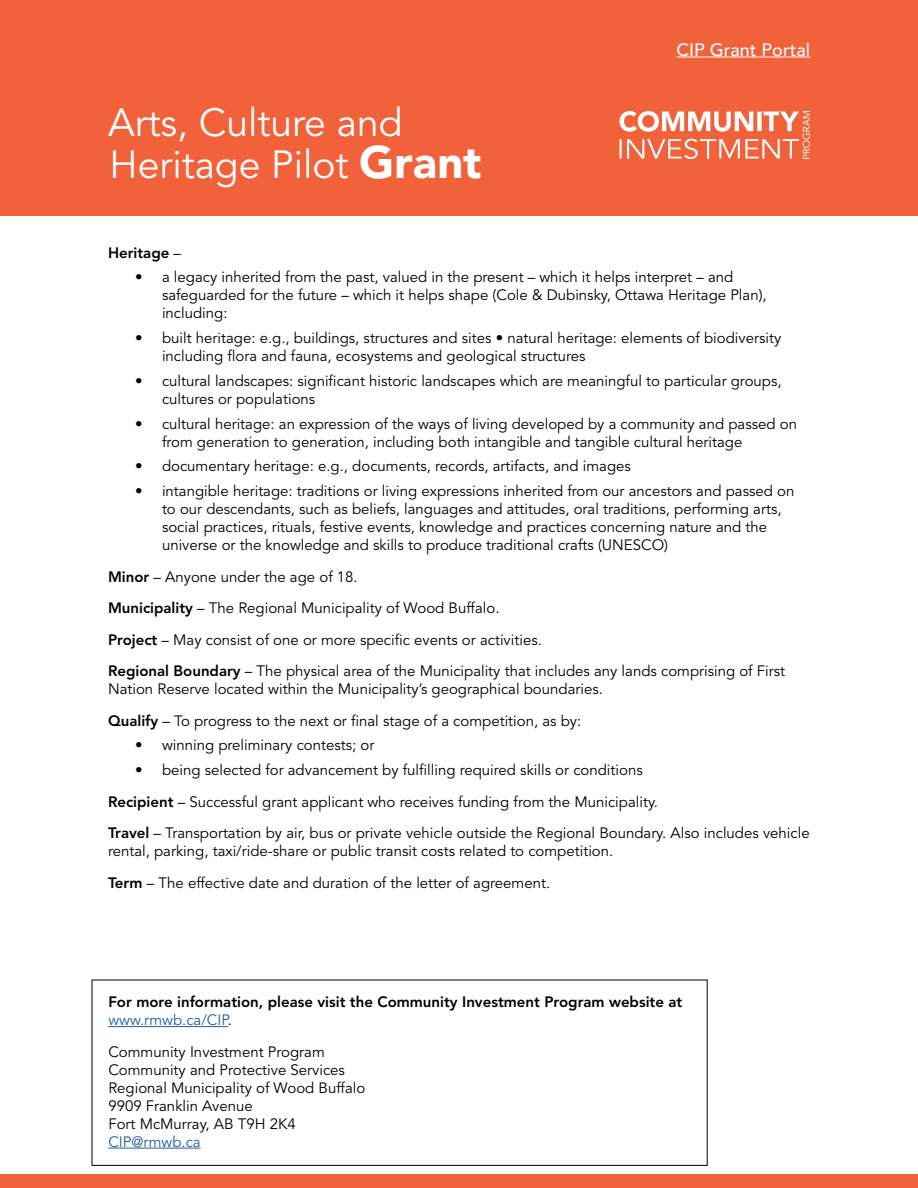
<style>
.page{position:relative;width:918px;height:1188px;background:#fff}
.page>*{position:absolute;margin:0;border:0;box-sizing:border-box;transform-origin:0 0}
.t1{font:39px/41.8px "Avenir LT Std";color:#fff}
.t2{font:500 18px "Avenir";color:#fff}
.t3{font:15px/18px "Avenir LT Std";color:#000}
.t4{font:800 15px/18px "Avenir LT Std";color:#000}
.t5{font:15px "Avenir LT Std";color:#215e9e}
.s1{font-weight:900;font-size:45.15px}
.s2{font-weight:400}
.s3{font-weight:800}
.s4{font-weight:400;color:#215e9e}
</style>
<div class="page">
<div style="left:0;top:0;width:918px;height:216px;background:#f1623b"></div>
<svg style="left:620px;top:111px;width:190px;height:48px"></svg>
<hr style="left:677px;top:57px;width:133px;height:1px;background:#fff">
<div style="left:0;top:1174px;width:918px;height:14px;background:#f1623b"></div>
<hr style="left:108px;top:1026px;width:120px;height:1px;background:#215e9e">
<hr style="left:108px;top:1148px;width:93px;height:1px;background:#215e9e">
<div style="left:92px;top:980px;width:615px;height:186px;border:1px solid #000"></div>
<h1 class="t1" style="left:108px;top:103px;width:375px">Arts, Culture and<br>Heritage Pilot <span class="s1">Grant</span></h1>
<p class="t2" style="left:677px;top:34px;width:135px">CIP Grant Portal</p>
<p class="t4" style="left:108px;top:243px;width:75px">Heritage <span class="s2">–</span></p>
<p class="t3" style="left:162px;top:269px;width:606px;text-indent:-27px">• a legacy inherited from the past, valued in the present – which it helps interpret – and safeguarded for the future – which it helps shape (Cole &amp; Dubinsky, Ottawa Heritage Plan), including:</p>
<p class="t3" style="left:162px;top:329px;width:621px;text-indent:-27px">• built heritage: e.g., buildings, structures and sites • natural heritage: elements of biodiversity including flora and fauna, ecosystems and geological structures</p>
<p class="t3" style="left:162px;top:372px;width:621px;text-indent:-27px">• cultural landscapes: significant historic landscapes which are meaningful to particular groups, cultures or populations</p>
<p class="t3" style="left:162px;top:415px;width:637px;text-indent:-27px">• cultural heritage: an expression of the ways of living developed by a community and passed on from generation to generation, including both intangible and tangible cultural heritage</p>
<p class="t3" style="left:135px;top:458px;width:497px">• documentary heritage: e.g., documents, records, artifacts, and images</p>
<p class="t3" style="left:162px;top:482px;width:634px;text-indent:-27px">• intangible heritage: traditions or living expressions inherited from our ancestors and passed on to our descendants, such as beliefs, languages and attitudes, oral traditions, performing arts, social practices, rituals, festive events, knowledge and practices concerning nature and the universe or the knowledge and skills to produce traditional crafts (UNESCO)</p>
<p class="t3" style="left:108px;top:561px;width:679px;line-height:31.5px"><span class="s3">Minor</span> – Anyone under the age of 18.<br><span class="s3">Municipality</span> – The Regional Municipality of Wood Buffalo.<br><span class="s3">Project</span> – May consist of one or more specific events or activities.<br><span class="s3">Regional Boundary</span> – The physical area of the Municipality that includes any lands comprising of First</p>
<p class="t3" style="left:108px;top:674px;width:496px;line-height:31.5px">Nation Reserve located within the Municipality’s geographical boundaries.<br><span class="s3">Qualify</span> – To progress to the next or final stage of a competition, as by:</p>
<p class="t3" style="left:135px;top:737px;width:241px">• winning preliminary contests; or</p>
<p class="t3" style="left:108px;top:755px;width:703px;line-height:31.5px;text-indent:27px">• being selected for advancement by fulfilling required skills or conditions<br><span class="s3">Recipient</span> – Successful grant applicant who receives funding from the Municipality.<br><span class="s3">Travel</span> – Transportation by air, bus or private vehicle outside the Regional Boundary. Also includes vehicle</p>
<p class="t3" style="left:108px;top:836px;width:507px;line-height:31.5px">rental, parking, taxi/ride-share or public transit costs related to competition.<br><span class="s3">Term</span> – The effective date and duration of the letter of agreement.</p>
<p class="t4" style="left:108px;top:993px;width:576px">For more information, please visit the Community Investment Program website at <span class="s4">www.rmwb.ca/CIP</span><span class="s2">.</span></p>
<p class="t3" style="left:108px;top:1043px;width:258px">Community Investment Program<br>Community and Protective Services<br>Regional Municipality of Wood Buffalo<br>9909 Franklin Avenue<br>Fort McMurray, AB T9H 2K4</p>
<p class="t5" style="left:108px;top:1133px;width:94px">CIP@rmwb.ca</p>
</div>
